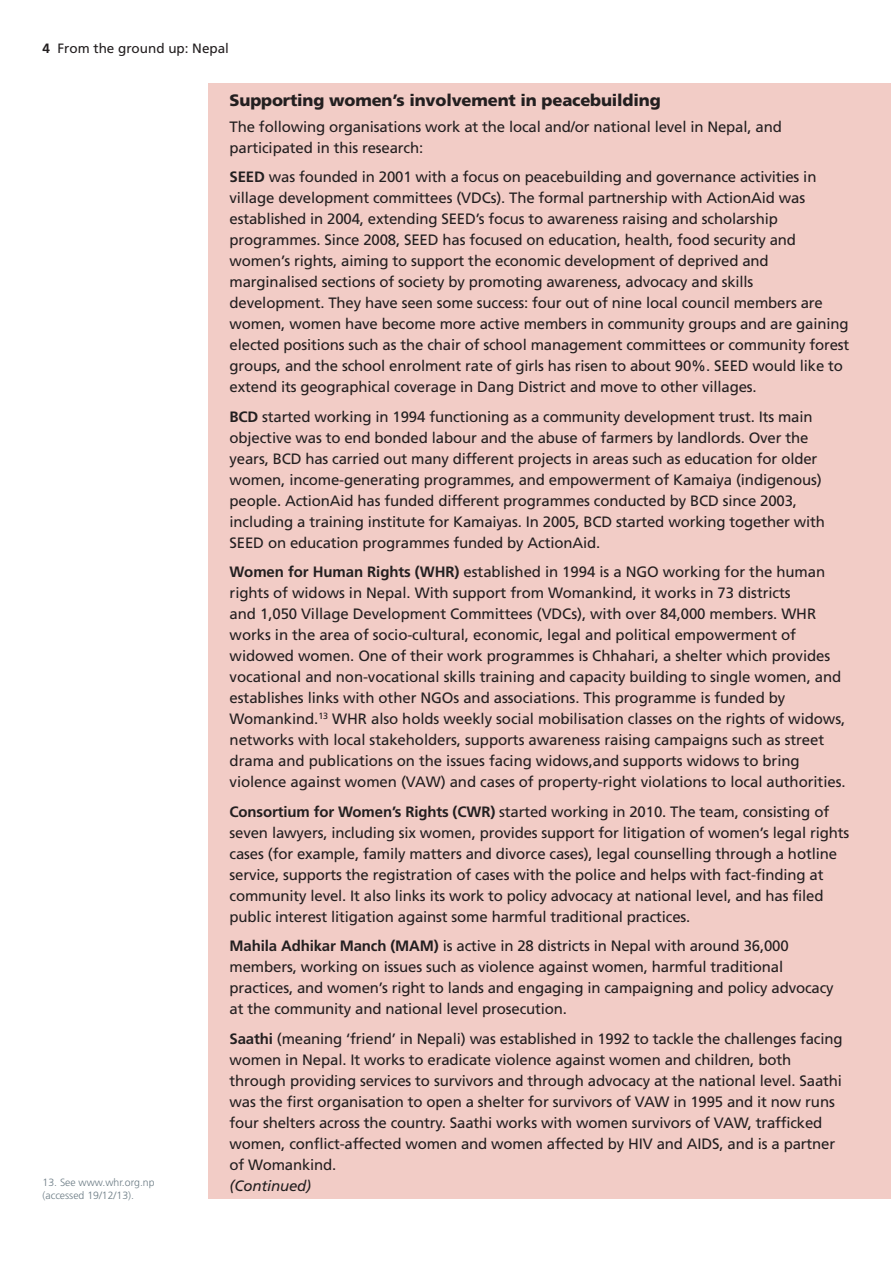
<style>
.page{position:relative;width:893px;height:1263px;background:#fff}
.page>*{position:absolute;margin:0;border:0;box-sizing:border-box;transform-origin:0 0}
.t1{font:900 16.5px "Frutiger";letter-spacing:-.01em;color:#231f20}
.t2{font:15px/21px "Frutiger";letter-spacing:-.01em;color:#231f20}
.t3{font:italic 15px "Frutiger";letter-spacing:-.01em;color:#231f20}
.t4{font:13.5px "Frutiger";color:#231f20}
.t5{font:300 10.5px/13.5px "Frutiger";color:#6b7b84}
.s1{font-weight:700}
</style>
<div class="page">
<div style="left:208px;top:83px;width:683px;height:1116px;background:#f2ccc6"></div>
<p class="t4" style="left:43px;top:43px;width:188px"><span class="s1">4</span> From the ground up: Nepal</p>
<p class="t5" style="left:43px;top:1176px;width:114px">13. See www.whr.org.np (accessed 19/12/13).</p>
<p class="t1" style="left:230px;top:94px;width:433px">Supporting women’s involvement in peacebuilding</p>
<p class="t2" style="left:230px;top:117px;width:554px">The following organisations work at the local and/or national level in Nepal, and participated in this research:</p>
<p class="t2" style="left:230px;top:168px;width:621px"><span class="s1">SEED</span> was founded in 2001 with a focus on peacebuilding and governance activities in village development committees (VDCs). The formal partnership with ActionAid was established in 2004, extending SEED’s focus to awareness raising and scholarship programmes. Since 2008, SEED has focused on education, health, food security and women’s rights, aiming to support the economic development of deprived and marginalised sections of society by promoting awareness, advocacy and skills development. They have seen some success: four out of nine local council members are women, women have become more active members in community groups and are gaining elected positions such as the chair of school management committees or community forest groups, and the school enrolment rate of girls has risen to about 90%. SEED would like to extend its geographical coverage in Dang District and move to other villages.</p>
<p class="t2" style="left:230px;top:407px;width:597px"><span class="s1">BCD</span> started working in 1994 functioning as a community development trust. Its main objective was to end bonded labour and the abuse of farmers by landlords. Over the years, BCD has carried out many different projects in areas such as education for older women, income-generating programmes, and empowerment of Kamaiya (indigenous) people. ActionAid has funded different programmes conducted by BCD since 2003, including a training institute for Kamaiyas. In 2005, BCD started working together with SEED on education programmes funded by ActionAid.</p>
<p class="t2" style="left:230px;top:563px;width:617px"><span class="s1">Women for Human Rights (WHR)</span> established in 1994 is a NGO working for the human rights of widows in Nepal. With support from Womankind, it works in 73 districts<br>and 1,050 Village Development Committees (VDCs), with over 84,000 members. WHR works in the area of socio-cultural, economic, legal and political empowerment of widowed women. One of their work programmes is Chhahari, a shelter which provides vocational and non-vocational skills training and capacity building to single women, and establishes links with other NGOs and associations. This programme is funded by Womankind.<sup>13</sup> WHR also holds weekly social mobilisation classes on the rights of widows, networks with local stakeholders, supports awareness raising campaigns such as street drama and publications on the issues facing widows,and supports widows to bring violence against women (VAW) and cases of property-right violations to local authorities.</p>
<p class="t2" style="left:230px;top:802px;width:621px"><span class="s1">Consortium for Women’s Rights (CWR)</span> started working in 2010. The team, consisting of seven lawyers, including six women, provides support for litigation of women’s legal rights cases (for example, family matters and divorce cases), legal counselling through a hotline service, supports the registration of cases with the police and helps with fact-finding at community level. It also links its work to policy advocacy at national level, and has filed public interest litigation against some harmful traditional practices.</p>
<p class="t2" style="left:230px;top:937px;width:606px"><span class="s1">Mahila Adhikar Manch (MAM)</span> is active in 28 districts in Nepal with around 36,000 members, working on issues such as violence against women, harmful traditional practices, and women’s right to lands and engaging in campaigning and policy advocacy at the community and national level prosecution.</p>
<p class="t2" style="left:230px;top:1029px;width:614px"><span class="s1">Saathi</span> (meaning ‘friend’ in Nepali) was established in 1992 to tackle the challenges facing women in Nepal. It works to eradicate violence against women and children, both through providing services to survivors and through advocacy at the national level. Saathi was the first organisation to open a shelter for survivors of VAW in 1995 and it now runs four shelters across the country. Saathi works with women survivors of VAW, trafficked women, conflict-affected women and women affected by HIV and AIDS, and is a partner of Womankind.</p>
<p class="t3" style="left:230px;top:1179px;width:83px">(Continued)</p>
</div>
